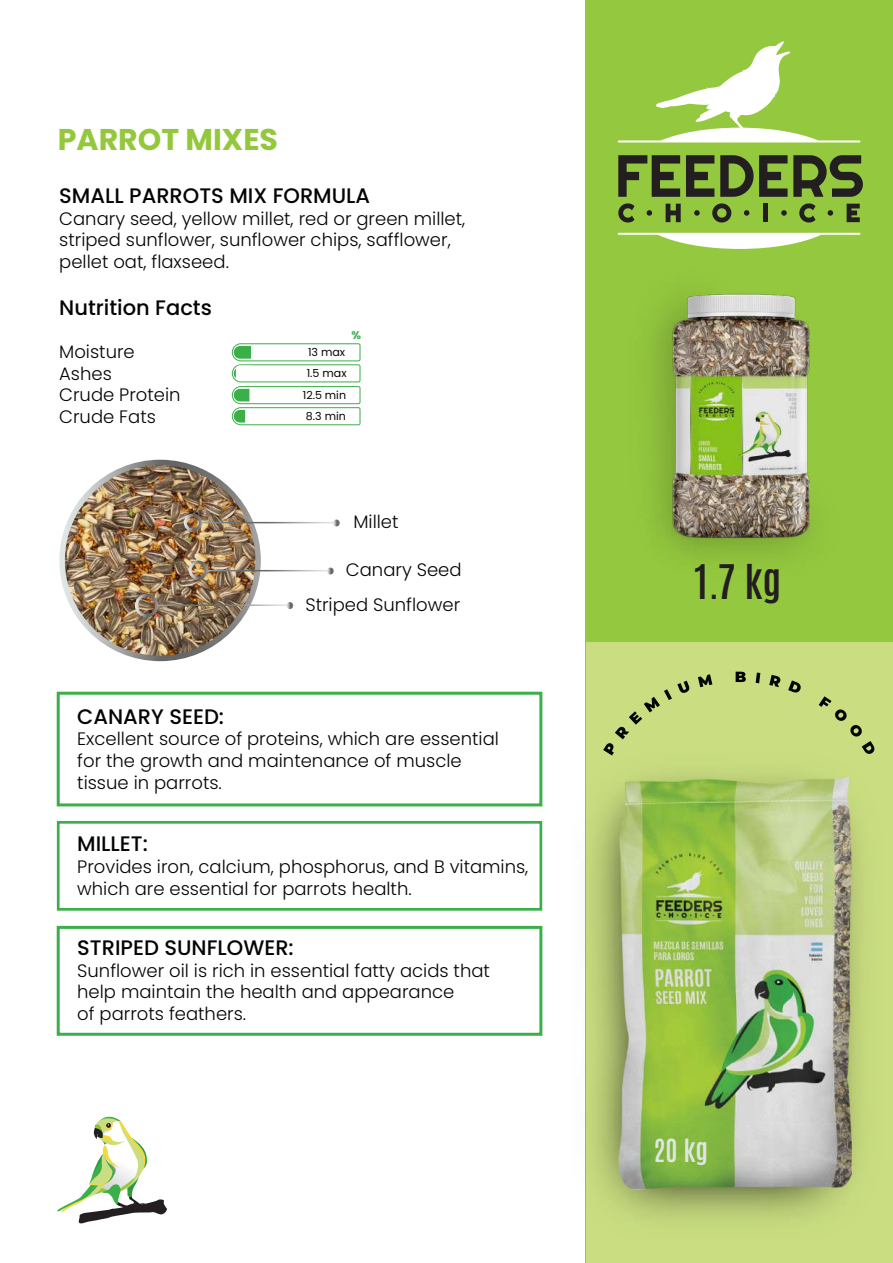
<style>
.page{position:relative;width:893px;height:1263px;background:#fff}
.page>*{position:absolute;margin:0;border:0;box-sizing:border-box;transform-origin:0 0}
.t1{font:600 40.5px "Antonio";color:#231f20}
.t2{font:700 30px "Poppins";color:#94c83c}
.t3{font:600 27px "Antonio";color:#e0e6e4}
.t4{font:500 21px "Poppins";color:#040503}
.t5{font:300 18px/21.6px "Poppins";color:#040503}
.t6{font:11.1px/21.1px "Poppins";color:#040503}
.t7{font:700 11.1px "Poppins";color:#3baf49}
</style>
<div class="page">
<div style="left:586px;top:0;width:307px;height:1263px;background:#94c83f"></div>
<svg style="left:618px;top:155px;width:62px;height:42px"></svg>
<svg style="left:686px;top:155px;width:28px;height:42px"></svg>
<svg style="left:720px;top:155px;width:143px;height:42px"></svg>
<svg style="left:618px;top:203px;width:16px;height:20px"></svg>
<svg style="left:647px;top:210px;width:5px;height:6px"></svg>
<svg style="left:666px;top:204px;width:15px;height:18px"></svg>
<svg style="left:694px;top:210px;width:6px;height:6px"></svg>
<svg style="left:712px;top:203px;width:19px;height:20px"></svg>
<svg style="left:744px;top:210px;width:5px;height:6px"></svg>
<div style="left:763px;top:204px;width:5px;height:18px;background:#231f20"></div>
<svg style="left:781px;top:210px;width:6px;height:6px"></svg>
<svg style="left:799px;top:203px;width:16px;height:20px"></svg>
<svg style="left:828px;top:210px;width:5px;height:6px"></svg>
<svg style="left:847px;top:204px;width:13px;height:18px"></svg>
<svg style="left:618px;top:41px;width:242px;height:101px"></svg>
<svg style="left:618px;top:233px;width:242px;height:16px"></svg>
<div style="left:586px;top:642px;width:307px;height:621px;background:#cade81"></div>
<svg style="left:615px;top:681px;width:74px;height:59px"></svg>
<svg style="left:698px;top:674px;width:14px;height:13px"></svg>
<svg style="left:736px;top:672px;width:10px;height:10px"></svg>
<svg style="left:756px;top:672px;width:4px;height:11px"></svg>
<svg style="left:769px;top:675px;width:11px;height:12px"></svg>
<svg style="left:788px;top:680px;width:13px;height:12px"></svg>
<svg style="left:819px;top:696px;width:43px;height:41px"></svg>
<img style="left:585px;top:740px;width:290px;height:517px">
<img style="left:596px;top:758px;width:279px;height:441px">
<svg style="left:59px;top:460px;width:202px;height:201px;background:#a3a5a4"></svg>
<img style="left:65px;top:465px;width:190px;height:191px;border-radius:95px">
<svg style="left:232px;top:343px;width:129px;height:82px"></svg>
<div style="left:57px;top:692px;width:485px;height:114px;border:3px solid #3baf49"></div>
<div style="left:57px;top:821px;width:485px;height:90px;border:3px solid #3baf49"></div>
<div style="left:57px;top:926px;width:485px;height:110px;border:3px solid #3baf49"></div>
<hr style="left:206px;top:570px;width:123px;height:1px;background:#fff">
<div style="left:189px;top:561px;width:19px;height:19px;border:3px solid #fff;border-radius:50%"></div>
<svg style="left:327px;top:568px;width:7px;height:6px"></svg>
<hr style="left:200px;top:522px;width:136px;height:1px;background:#fff">
<div style="left:184px;top:513px;width:18px;height:19px;border:3px solid #fff;border-radius:50%"></div>
<svg style="left:333px;top:519px;width:7px;height:7px"></svg>
<hr style="left:157px;top:604px;width:133px;height:2px;background:#fff">
<div style="left:135px;top:594px;width:23px;height:23px;border:3px solid #fff;border-radius:50%"></div>
<svg style="left:286px;top:602px;width:7px;height:7px"></svg>
<img style="left:654px;top:292px;width:171px;height:258px">
<svg style="left:57px;top:1116px;width:110px;height:108px"></svg>
<h2 class="t2" style="left:58px;top:122px;width:222px">PARROT MIXES</h2>
<p class="t4" style="left:59px;top:184px;width:312px">SMALL PARROTS MIX FORMULA</p>
<p class="t5" style="left:59px;top:208px;width:408px">Canary seed, yellow millet, red or green millet, striped sunflower, sunflower chips, safflower, pellet oat, flaxseed.</p>
<p class="t4" style="left:59px;top:295px;width:154px">Nutrition Facts</p>
<p class="t5" style="left:59px;top:341px;width:123px">Moisture<br>Ashes<br>Crude Protein<br>Crude Fats</p>
<p class="t7" style="left:352px;top:329px;width:11px">%</p>
<p class="t6" style="left:308px;top:342px;width:39px">13 max</p>
<p class="t6" style="left:303px;top:384px;width:45px">12.5 min<br>8.3 min</p>
<p class="t6" style="left:307px;top:363px;width:41px">1.5 max</p>
<p class="t5" style="left:353px;top:511px;width:47px">Millet</p>
<p class="t5" style="left:346px;top:559px;width:117px">Canary Seed</p>
<p class="t5" style="left:305px;top:594px;width:156px">Striped Sunflower</p>
<p class="t4" style="left:77px;top:704px;width:148px">CANARY SEED:</p>
<p class="t5" style="left:77px;top:728px;width:423px">Excellent source of proteins, which are essential for the growth and maintenance of muscle tissue in parrots.</p>
<p class="t4" style="left:77px;top:832px;width:72px">MILLET:</p>
<p class="t5" style="left:77px;top:856px;width:453px">Provides iron, calcium, phosphorus, and B vitamins, which are essential for parrots health.</p>
<p class="t4" style="left:77px;top:935px;width:218px">STRIPED SUNFLOWER:</p>
<p class="t5" style="left:77px;top:959px;width:414px">Sunflower oil is rich in essential fatty acids that help maintain the health and appearance<br>of parrots feathers.</p>
<h1 class="t1" style="left:693px;top:552px;width:90px">1.7 kg</h1>
<h3 class="t3" style="left:654px;top:1131px;width:56px">20 kg</h3>
</div>
